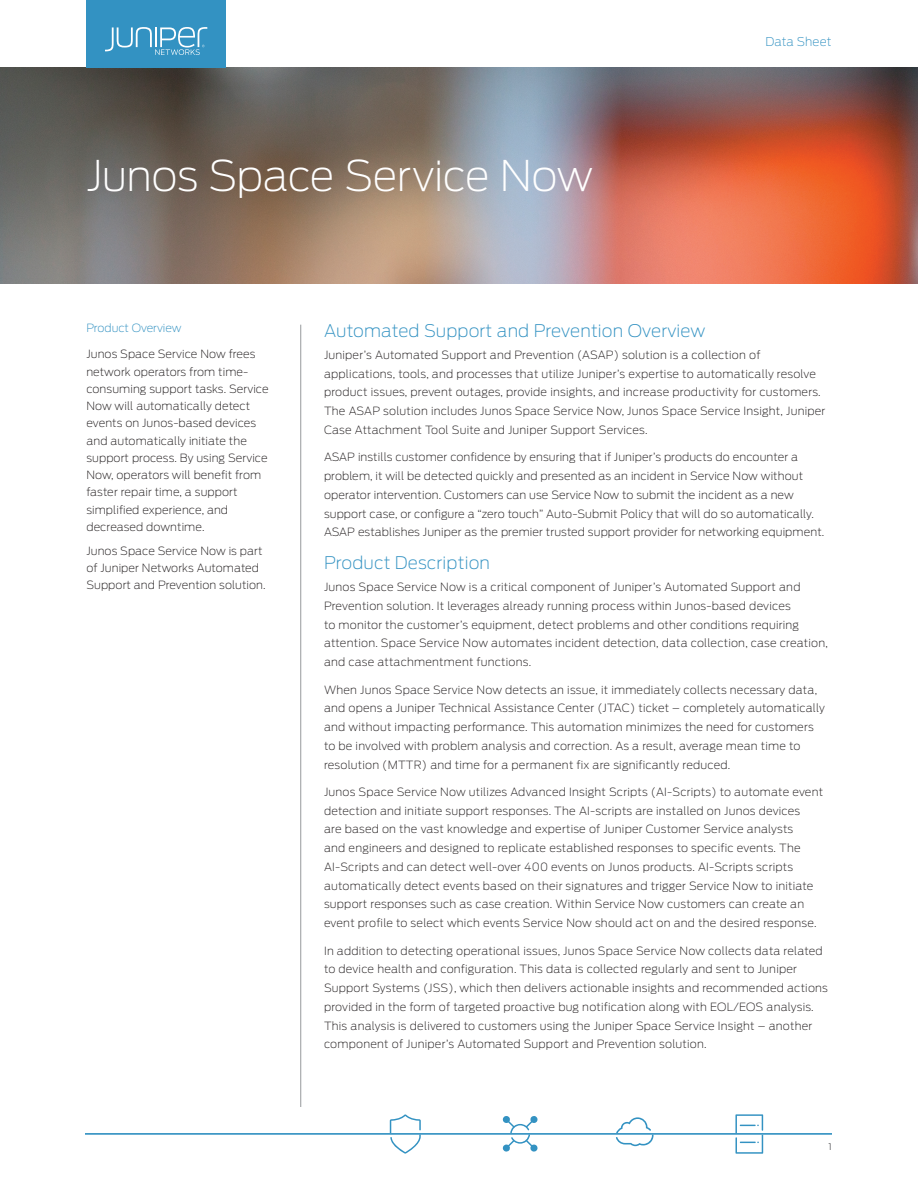
<style>
.page{position:relative;width:918px;height:1188px;background:#fff}
.page>*{position:absolute;margin:0;border:0;box-sizing:border-box;transform-origin:0 0}
.Datasheet_title{font:200 42px "Antenna";letter-spacing:-.015em;color:#fff}
.t1{font:200 17.25px "Antenna";letter-spacing:.01em;color:#3392c2}
.t2{font:200 12px "Antenna";letter-spacing:.01em;color:#3392c2}
.PO_box_text{font:200 11.25px/18.8px "Antenna";letter-spacing:.01em;color:#231f20}
.PO_Box_Header{font:200 11.25px "Antenna";color:#3392c2}
.t3{font:300 9px "Antenna";color:#57585a}
</style>
<div class="page">
<hr style="left:300px;top:325px;width:1px;height:782px;background:#97999c">
<img style="left:0;top:68px;width:918px;height:216px">
<div style="left:86px;top:0;width:140px;height:68px;background:#3392c2"></div>
<svg style="left:105px;top:27px;width:102px;height:28px"></svg>
<svg style="left:390px;top:1114px;width:31px;height:40px"></svg>
<svg style="left:735px;top:1114px;width:28px;height:40px"></svg>
<svg style="left:503px;top:1116px;width:35px;height:36px"></svg>
<svg style="left:616px;top:1117px;width:38px;height:29px"></svg>
<hr style="left:85px;top:1133px;width:747px;height:2px;background:#3392c2">
<p class="Datasheet_title" style="left:86px;top:152px;width:508px">Junos Space Service Now</p>
<p class="t2" style="left:765px;top:35px;width:68px">Data Sheet</p>
<p class="PO_Box_Header" style="left:86px;top:322px;width:97px">Product Overview</p>
<p class="PO_box_text" style="left:86px;top:346px;width:184px;line-height:17.2px">Junos Space Service Now frees network operators from time&shy;consuming support tasks. Service<br>Now will automatically detect events on Junos-based devices and automatically initiate the support process. By using Service<br>Now, operators will benefit from faster repair time, a support simplified experience, and decreased downtime.</p>
<p class="PO_box_text" style="left:86px;top:542px;width:181px;line-height:17.2px">Junos Space Service Now is part of Juniper Networks Automated<br>Support and Prevention solution.</p>
<h1 class="t1" style="left:324px;top:321px;width:383px">Automated Support and Prevention Overview</h1>
<p class="PO_box_text" style="left:324px;top:345px;width:503px">Juniper’s Automated Support and Prevention (ASAP) solution is a collection of applications, tools, and processes that utilize Juniper’s expertise to automatically resolve product issues, prevent outages, provide insights, and increase productivity for customers.<br>The ASAP solution includes Junos Space Service Now, Junos Space Service Insight, Juniper Case Attachment Tool Suite and Juniper Support Services.</p>
<p class="PO_box_text" style="left:324px;top:448px;width:502px">ASAP instills customer confidence by ensuring that if Juniper’s products do encounter a problem, it will be detected quickly and presented as an incident in Service Now without operator intervention. Customers can use Service Now to submit the incident as a new support case, or configure a “zero touch” Auto-Submit Policy that will do so automatically.<br>ASAP establishes Juniper as the premier trusted support provider for networking equipment.</p>
<h1 class="t1" style="left:324px;top:553px;width:168px">Product Description</h1>
<p class="PO_box_text" style="left:324px;top:578px;width:505px">Junos Space Service Now is a critical component of Juniper’s Automated Support and Prevention solution. It leverages already running process within Junos-based devices<br>to monitor the customer’s equipment, detect problems and other conditions requiring attention. Space Service Now automates incident detection, data collection, case creation, and case attachmentment functions.</p>
<p class="PO_box_text" style="left:324px;top:680px;width:503px">When Junos Space Service Now detects an issue, it immediately collects necessary data, and opens a Juniper Technical Assistance Center (JTAC) ticket – completely automatically and without impacting performance. This automation minimizes the need for customers to be involved with problem analysis and correction. As a result, average mean time to resolution (MTTR) and time for a permanent fix are significantly reduced.</p>
<p class="PO_box_text" style="left:324px;top:783px;width:501px">Junos Space Service Now utilizes Advanced Insight Scripts (AI-Scripts) to automate event detection and initiate support responses. The AI-scripts are installed on Junos devices<br>are based on the vast knowledge and expertise of Juniper Customer Service analysts<br>and engineers and designed to replicate established responses to specific events. The AI-Scripts and can detect well-over 400 events on Junos products. AI-Scripts scripts automatically detect events based on their signatures and trigger Service Now to initiate support responses such as case creation. Within Service Now customers can create an event profile to select which events Service Now should act on and the desired response.</p>
<p class="PO_box_text" style="left:324px;top:941px;width:505px">In addition to detecting operational issues, Junos Space Service Now collects data related to device health and configuration. This data is collected regularly and sent to Juniper Support Systems (JSS), which then delivers actionable insights and recommended actions provided in the form of targeted proactive bug notification along with EOL/EOS analysis.<br>This analysis is delivered to customers using the Juniper Space Service Insight – another component of Juniper’s Automated Support and Prevention solution.</p>
<p class="t3" style="left:828px;top:1142px;width:5px">1</p>
</div>
